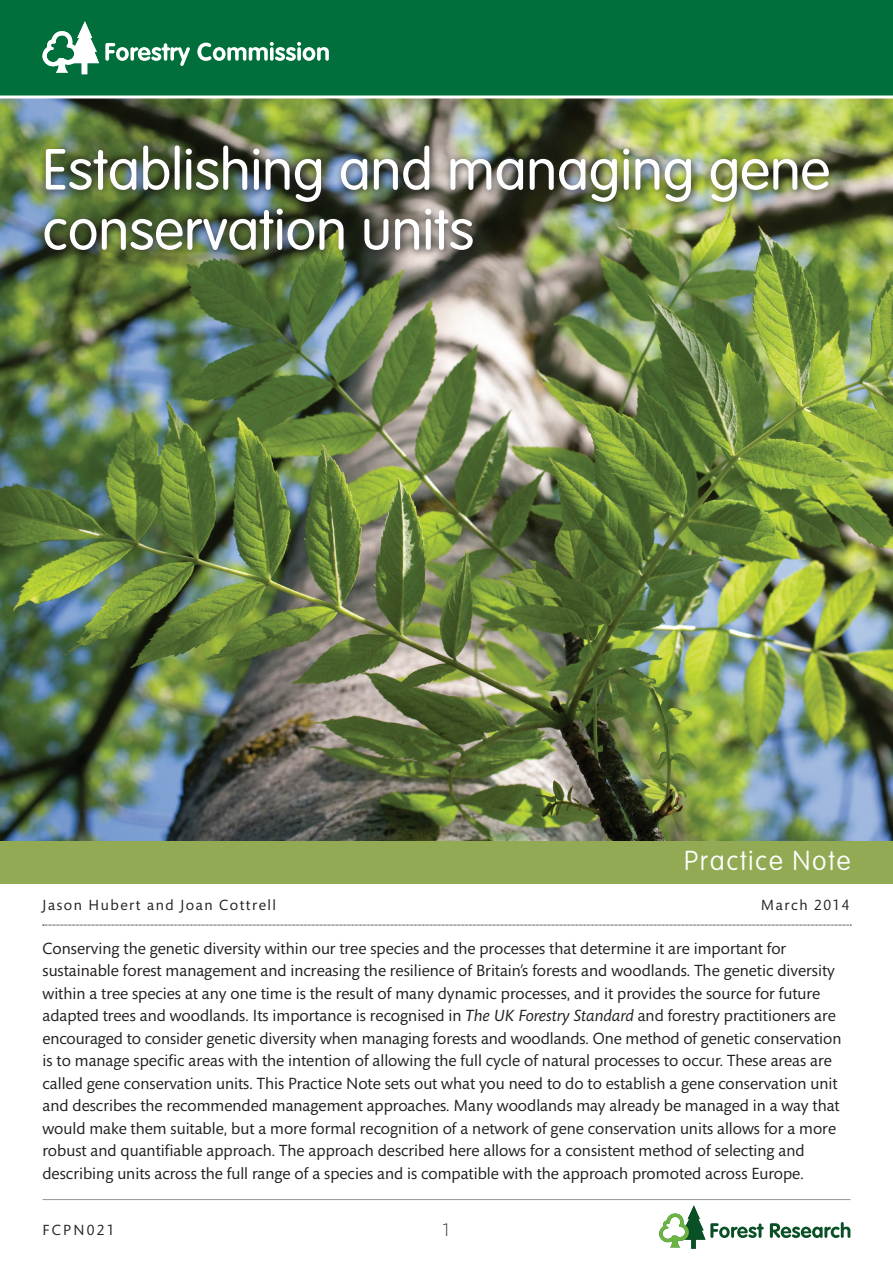
<style>
.page{position:relative;width:893px;height:1263px;background:#fff}
.page>*{position:absolute;margin:0;border:0;box-sizing:border-box;transform-origin:0 0}
.t1{font:300 57px/60px "VAG Rounded";color:#fff}
.t2{font:100 27px "VAG Rounded";letter-spacing:.06em;color:#fff}
.fc-f-pg-number-centr{font:300 18px "Mundo Sans";color:#231f20}
.fc-body-cover{font:16.5px/22.5px "Mundo Sans";color:#231f20}
.fc-h-byline-date{font:15px "Mundo Sans";letter-spacing:.1em;color:#231f20}
.fc-f-stock-code{font:15px "Mundo Sans";letter-spacing:.15em;color:#231f20}
.s1{font-style:italic}
</style>
<div class="page">
<img style="left:0;top:98px;width:893px;height:743px">
<div style="left:0;top:841px;width:893px;height:42px;background:#92aa53"></div>
<hr style="left:43px;top:1199px;width:807px;height:1px;background:#939598">
<div style="left:39px;top:141px;width:800px;height:119px;background:#231f20;opacity:.75"></div>
<div style="left:0;top:0;width:893px;height:96px;background:#006f3c"></div>
<svg style="left:105px;top:43px;width:85px;height:23px"></svg>
<svg style="left:197px;top:42px;width:132px;height:19px"></svg>
<svg style="left:43px;top:21px;width:56px;height:53px"></svg>
<hr style="left:0;top:95px;width:893px;height:3px;background:#fff">
<svg style="left:659px;top:1205px;width:105px;height:44px"></svg>
<svg style="left:770px;top:1222px;width:80px;height:16px"></svg>
<svg style="left:43px;top:925px;width:808px;height:1px"></svg>
<h1 class="t1" style="left:43px;top:139px;width:789px">Establishing and managing gene conservation units</h1>
<h2 class="t2" style="left:684px;top:845px;width:168px">Practice Note</h2>
<p class="fc-h-byline-date" style="left:43px;top:897px;width:235px">Jason Hubert and Joan Cottrell</p>
<p class="fc-h-byline-date" style="left:761px;top:897px;width:90px">March 2014</p>
<p class="fc-body-cover" style="left:43px;top:937px;width:800px">Conserving the genetic diversity within our tree species and the processes that determine it are important for sustainable forest management and increasing the resilience of Britain’s forests and woodlands. The genetic diversity within a tree species at any one time is the result of many dynamic processes, and it provides the source for future adapted trees and woodlands. Its importance is recognised in <span class="s1">The UK Forestry Standard</span> and forestry practitioners are encouraged to consider genetic diversity when managing forests and woodlands. One method of genetic conservation is to manage specific areas with the intention of allowing the full cycle of natural processes to occur. These areas are called gene conservation units. This Practice Note sets out what you need to do to establish a gene conservation unit and describes the recommended management approaches. Many woodlands may already be managed in a way that would make them suitable, but a more formal recognition of a network of gene conservation units allows for a more robust and quantifiable approach. The approach described here allows for a consistent method of selecting and describing units across the full range of a species and is compatible with the approach promoted across Europe.</p>
<p class="fc-f-stock-code" style="left:43px;top:1222px;width:74px">FCPN021</p>
<p class="fc-f-pg-number-centr" style="left:442px;top:1221px;width:11px">1</p>
</div>
